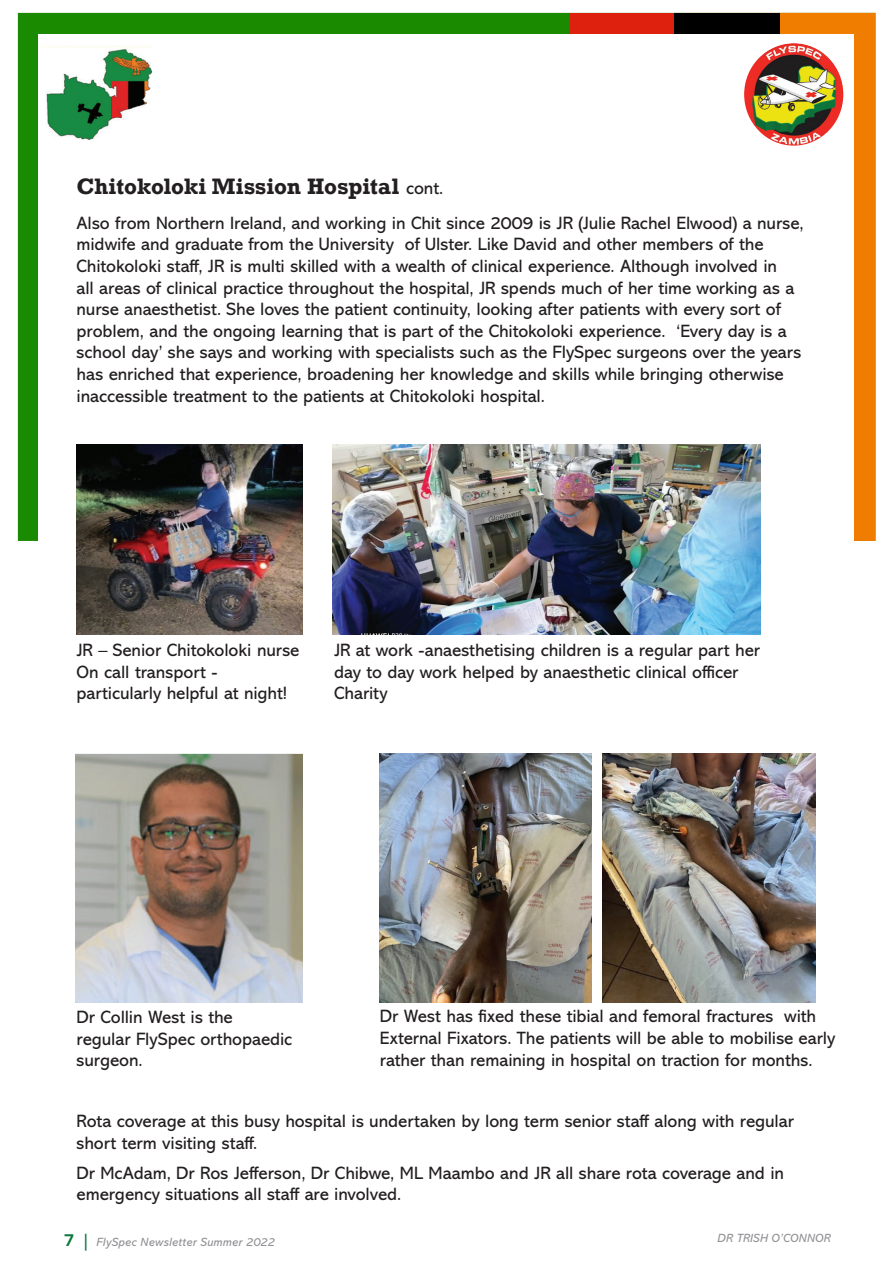
<style>
.page{position:relative;width:893px;height:1263px;background:#fff}
.page>*{position:absolute;margin:0;border:0;box-sizing:border-box;transform-origin:0 0}
._1_column{font:700 21px "Rockwell";color:#231f20}
._1_column-2{font:18px/21.6px "Abadi MT Pro";letter-spacing:-.005em;color:#231f20}
.t1{font:italic 12px "Abadi MT Pro";letter-spacing:.02em;color:#919295}
.s1{font-family:"Abadi MT Pro";font-weight:400;font-size:18px}
.s2{font-weight:700;font-style:normal;font-size:18px;color:#0d783d}
</style>
<div class="page">
<div style="left:18px;top:13px;width:551px;height:528px;background:#1a8a00"></div>
<div style="left:569px;top:13px;width:211px;height:38px;background:#de210f"></div>
<div style="left:780px;top:13px;width:95px;height:528px;background:#f07d00"></div>
<div style="left:674px;top:13px;width:106px;height:38px;background:#000"></div>
<div style="left:39px;top:34px;width:815px;height:710px;background:#fff"></div>
<img style="left:744px;top:43px;width:99px;height:103px">
<img style="left:46px;top:45px;width:106px;height:95px">
<img style="left:333px;top:444px;width:428px;height:190px">
<img style="left:75px;top:753px;width:227px;height:250px">
<img style="left:380px;top:753px;width:211px;height:250px">
<img style="left:77px;top:444px;width:225px;height:190px">
<img style="left:603px;top:753px;width:212px;height:250px">
<p class="_1_column" style="left:77px;top:173px;width:368px">Chitokoloki Mission Hospital <span class="s1">cont.</span></p>
<p class="_1_column-2" style="left:77px;top:212px;width:728px">Also from Northern Ireland, and working in Chit since 2009 is JR (Julie Rachel Elwood) a nurse, midwife and graduate from the University of Ulster. Like David and other members of the Chitokoloki staff, JR is multi skilled with a wealth of clinical experience. Although involved in<br>all areas of clinical practice throughout the hospital, JR spends much of her time working as a nurse anaesthetist. She loves the patient continuity, looking after patients with every sort of problem, and the ongoing learning that is part of the Chitokoloki experience. ‘Every day is a school day’ she says and working with specialists such as the FlySpec surgeons over the years has enriched that experience, broadening her knowledge and skills while bringing otherwise inaccessible treatment to the patients at Chitokoloki hospital.</p>
<p class="_1_column-2" style="left:77px;top:639px;width:224px">JR – Senior Chitokoloki nurse</p>
<p class="_1_column-2" style="left:77px;top:661px;width:212px">On call transport - particularly helpful at night!</p>
<p class="_1_column-2" style="left:334px;top:639px;width:427px">JR at work -anaesthetising children is a regular part her day to day work helped by anaesthetic clinical officer<br>Charity</p>
<p class="_1_column-2" style="left:77px;top:1007px;width:217px">Dr Collin West is the<br>regular FlySpec orthopaedic surgeon.</p>
<p class="_1_column-2" style="left:380px;top:1006px;width:457px">Dr West has fixed these tibial and femoral fractures with<br>External Fixators. The patients will be able to mobilise early rather than remaining in hospital on traction for months.</p>
<p class="_1_column-2" style="left:77px;top:1110px;width:719px">Rota coverage at this busy hospital is undertaken by long term senior staff along with regular short term visiting staff.</p>
<p class="_1_column-2" style="left:77px;top:1162px;width:709px">Dr McAdam, Dr Ros Jefferson, Dr Chibwe, ML Maambo and JR all share rota coverage and in emergency situations all staff are involved.</p>
<p class="t1" style="left:64px;top:1235px;width:213px"><span class="s2">7 |</span> FlySpec Newsletter Summer 2022</p>
<p class="t1" style="left:718px;top:1231px;width:115px">DR TRISH O’CONNOR</p>
</div>
